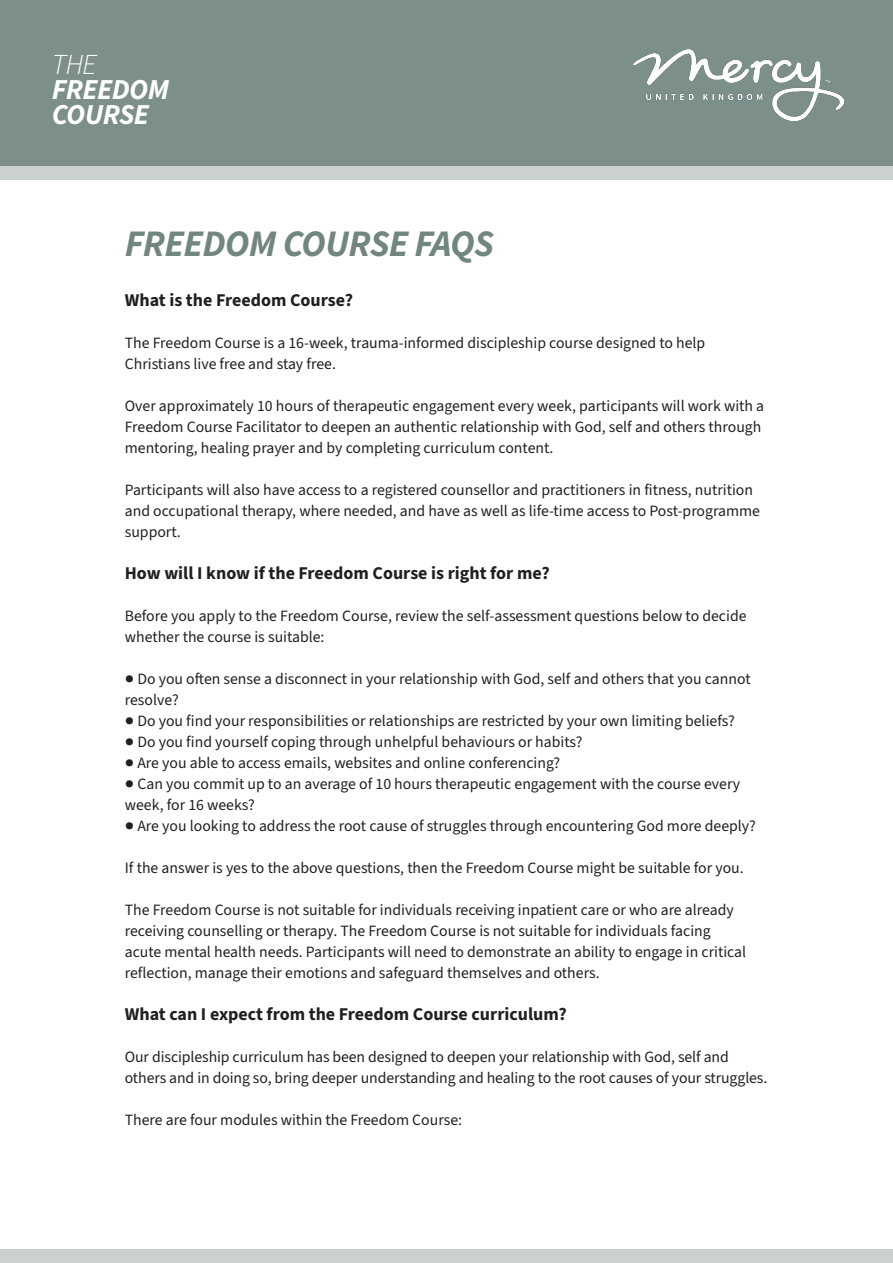
<style>
.page{position:relative;width:893px;height:1263px;background:#fff}
.page>*{position:absolute;margin:0;border:0;box-sizing:border-box;transform-origin:0 0}
.Title_style{font:italic 700 37.5px "Source Sans 3";letter-spacing:-.02em;color:#728681}
.t1{font:italic 700 28.95px/24.8px "Source Sans 3";letter-spacing:-.02em;color:#fff}
.t2{font:italic 300 28.95px "Source Sans 3";color:#fff}
.Bold_heading{font:700 18px "Source Sans 3";color:#231f20}
.Body{font:15.75px/21px "Source Sans 3";color:#231f20}
</style>
<div class="page">
<div style="left:0;top:1249px;width:893px;height:14px;background:#cbd1cf"></div>
<div style="left:0;top:166px;width:893px;height:14px;background:#cbd1cf"></div>
<div style="left:0;top:0;width:893px;height:166px;background:#7d8f8b"></div>
<img style="left:633px;top:50px;width:210px;height:71px">
<h2 class="t2" style="left:52px;top:47px;width:46px">THE</h2>
<h2 class="t1" style="left:52px;top:77px;width:119px">FREEDOM<br>COURSE</h2>
<p class="Title_style" style="left:125px;top:219px;width:371px">FREEDOM COURSE FAQS</p>
<p class="Bold_heading" style="left:125px;top:288px;width:230px">What is the Freedom Course?</p>
<p class="Body" style="left:125px;top:332px;width:582px">The Freedom Course is a 16-week, trauma-informed discipleship course designed to help<br>Christians live free and stay free.</p>
<p class="Body" style="left:125px;top:395px;width:641px">Over approximately 10 hours of therapeutic engagement every week, participants will work with a<br>Freedom Course Facilitator to deepen an authentic relationship with God, self and others through mentoring, healing prayer and by completing curriculum content.</p>
<p class="Body" style="left:125px;top:479px;width:637px">Participants will also have access to a registered counsellor and practitioners in fitness, nutrition and occupational therapy, where needed, and have as well as life-time access to Post-programme support.</p>
<p class="Bold_heading" style="left:125px;top:561px;width:426px">How will I know if the Freedom Course is right for me?</p>
<p class="Body" style="left:125px;top:605px;width:623px">Before you apply to the Freedom Course, review the self-assessment questions below to decide whether the course is suitable:</p>
<p class="Body" style="left:125px;top:668px;width:627px">● Do you often sense a disconnect in your relationship with God, self and others that you cannot resolve?</p>
<p class="Body" style="left:125px;top:710px;width:612px">● Do you find your responsibilities or relationships are restricted by your own limiting beliefs?</p>
<p class="Body" style="left:125px;top:731px;width:459px">● Do you find yourself coping through unhelpful behaviours or habits?</p>
<p class="Body" style="left:125px;top:752px;width:437px">● Are you able to access emails, websites and online conferencing?</p>
<p class="Body" style="left:125px;top:773px;width:617px">● Can you commit up to an average of 10 hours therapeutic engagement with the course every week, for 16 weeks?</p>
<p class="Body" style="left:125px;top:815px;width:633px">● Are you looking to address the root cause of struggles through encountering God more deeply?</p>
<p class="Body" style="left:125px;top:857px;width:620px">If the answer is yes to the above questions, then the Freedom Course might be suitable for you.</p>
<p class="Body" style="left:125px;top:899px;width:623px">The Freedom Course is not suitable for individuals receiving inpatient care or who are already receiving counselling or therapy. The Freedom Course is not suitable for individuals facing acute mental health needs. Participants will need to demonstrate an ability to engage in critical reflection, manage their emotions and safeguard themselves and others.</p>
<p class="Bold_heading" style="left:125px;top:1002px;width:444px">What can I expect from the Freedom Course curriculum?</p>
<p class="Body" style="left:125px;top:1046px;width:644px">Our discipleship curriculum has been designed to deepen your relationship with God, self and others and in doing so, bring deeper understanding and healing to the root causes of your struggles.</p>
<p class="Body" style="left:125px;top:1109px;width:339px">There are four modules within the Freedom Course:</p>
</div>
